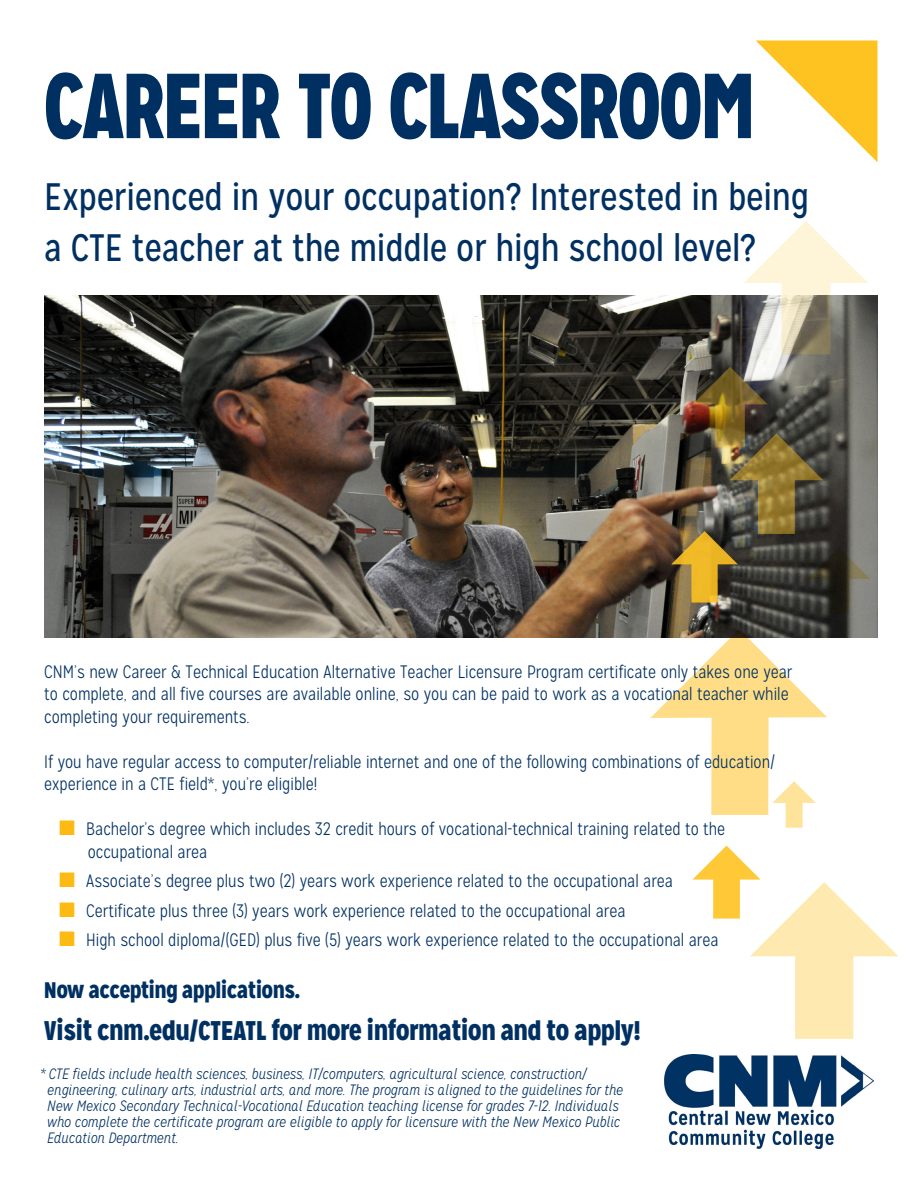
<style>
.page{position:relative;width:918px;height:1188px;background:#fff}
.page>*{position:absolute;margin:0;border:0;box-sizing:border-box;transform-origin:0 0}
.cnm_headline{font:900 92.1px "Mission Gothic";letter-spacing:-.015em;color:#003062;scale:.9 1}
.Online_Liberal_body{font:38.25px/50.8px "Mission Gothic";letter-spacing:-.01em;color:#003062;scale:.95 1}
.Online_Liberal_body-2{font:900 27px "Mission Gothic";color:#003062;scale:.95 1}
.Online_Liberal_body-3{font:900 22.5px "Mission Gothic";color:#003062;scale:.95 1}
.Online_Liberal_body-4{font:300 18px/22.5px "Mission Gothic";color:#003062;scale:.95 1}
.Online_Liberal_body-5{font:italic 300 15px/16.2px "Mission Gothic";color:#003062;scale:.95 1}
.s1{color:#fcba13}
</style>
<div class="page">
<img style="left:44px;top:296px;width:834px;height:341px">
<svg style="left:650px;top:629px;width:177px;height:199px"></svg>
<img style="left:671px;top:367px;width:199px;height:247px">
<svg style="left:744px;top:221px;width:124px;height:133px"></svg>
<svg style="left:693px;top:846px;width:205px;height:193px"></svg>
<svg style="left:756px;top:40px;width:121px;height:122px"></svg>
<img style="left:665px;top:1055px;width:209px;height:94px">
<p class="cnm_headline" style="left:44px;top:46px;width:791px">CAREER TO CLASSROOM</p>
<p class="Online_Liberal_body" style="left:44px;top:172px;width:807px">Experienced in your occupation? Interested in being a CTE teacher at the middle or high school level?</p>
<p class="Online_Liberal_body-4" style="left:44px;top:660px;width:789px">CNM’s new Career &amp; Technical Education Alternative Teacher Licensure Program certificate only takes one year to complete, and all five courses are available online, so you can be paid to work as a vocational teacher while completing your requirements.</p>
<p class="Online_Liberal_body-4" style="left:44px;top:750px;width:771px">If you have regular access to computer/reliable internet and one of the following combinations of education/ experience in a CTE field*, you’re eligible!</p>
<p class="Online_Liberal_body-4" style="left:88px;top:818px;width:673px;text-indent:-28px"><span class="s1">■</span> Bachelor’s degree which includes 32 credit hours of vocational-technical training related to the occupational area</p>
<p class="Online_Liberal_body-4" style="left:59px;top:870px;width:648px"><span class="s1">■</span> Associate’s degree plus two (2) years work experience related to the occupational area</p>
<p class="Online_Liberal_body-4" style="left:59px;top:899px;width:598px"><span class="s1">■</span> Certificate plus three (3) years work experience related to the occupational area</p>
<p class="Online_Liberal_body-4" style="left:59px;top:929px;width:696px"><span class="s1">■</span> High school diploma/(GED) plus five (5) years work experience related to the occupational area</p>
<p class="Online_Liberal_body-3" style="left:44px;top:975px;width:271px">Now accepting applications.</p>
<p class="Online_Liberal_body-2" style="left:44px;top:1013px;width:629px">Visit cnm.edu/CTEATL for more information and to apply!</p>
<p class="Online_Liberal_body-5" style="left:47px;top:1066px;width:608px;text-indent:-8px">* CTE fields include health sciences, business, IT/computers, agricultural science, construction/ engineering, culinary arts, industrial arts, and more. The program is aligned to the guidelines for the New Mexico Secondary Technical-Vocational Education teaching license for grades 7-12. Individuals who complete the certificate program are eligible to apply for licensure with the New Mexico Public Education Department.</p>
</div>
